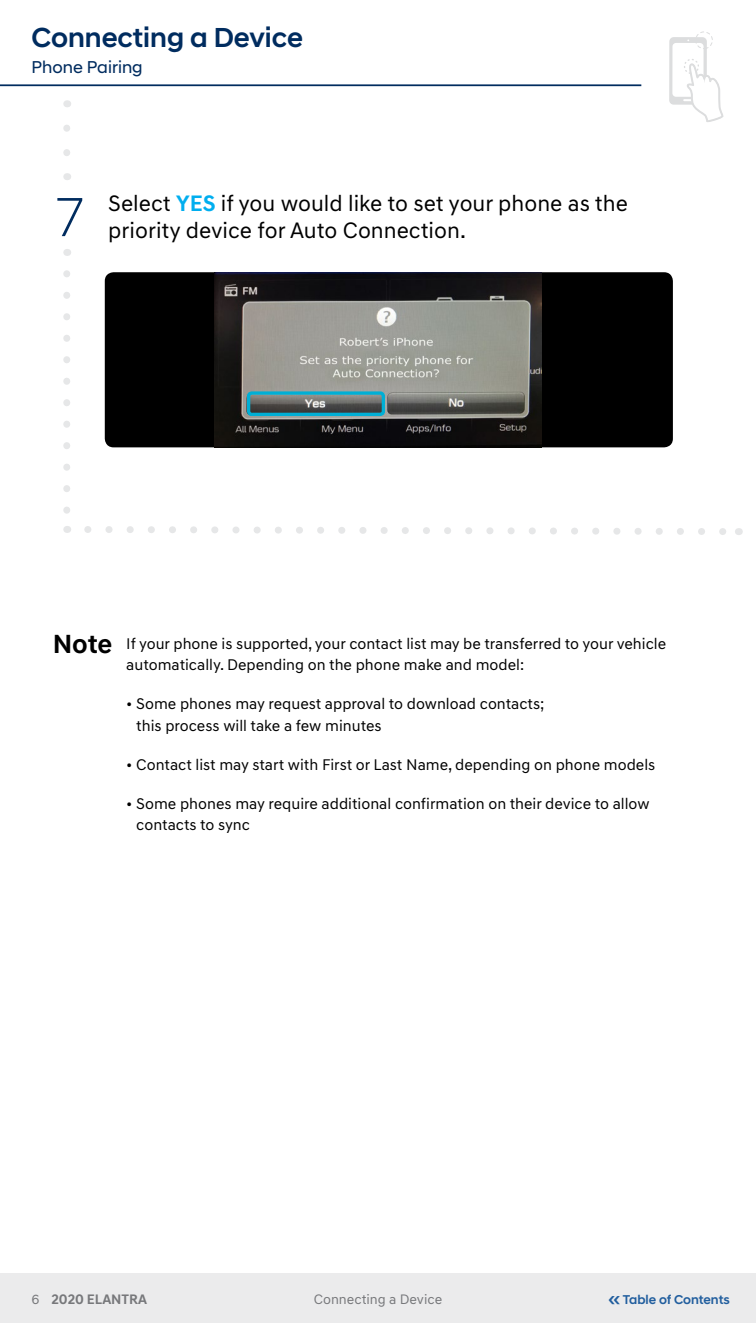
<style>
.page{position:relative;width:756px;height:1323px;background:#fff}
.page>*{position:absolute;margin:0;border:0;box-sizing:border-box;transform-origin:0 0}
.t1{font:300 56px "Hyundai Sans Head";color:#002c5f}
.t2{font:500 28px "Hyundai Sans Head";color:#002c5f}
.t3{font:22.75px/27.3px "Hyundai Sans Text";color:#000}
.t4{font:17.5px "Hyundai Sans Head";color:#002c5f}
.t5{font:15.75px/21.3px "Hyundai Sans Text";color:#000}
.t6{font:14px "Hyundai Sans Text";color:#77787b}
.t7{font:700 14px "Hyundai Sans Text";color:#77787b}
.t8{font:500 12.95px "Hyundai Sans Head";letter-spacing:-.005em;color:#215e9e}
.s1{font-weight:700;color:#00aeef}
.s2{font-weight:700;font-size:26.78px}
.s3{font-weight:400}
.s4{font-size:19.6px}
</style>
<div class="page">
<div style="left:0;top:1274px;width:756px;height:49px;background:#ebebec"></div>
<svg style="left:63px;top:128px;width:7px;height:28px"></svg>
<hr style="left:0;top:84px;width:641px;height:2px;background:#002c5f">
<svg style="left:669px;top:31px;width:55px;height:91px"></svg>
<svg style="left:63px;top:274px;width:7px;height:240px"></svg>
<svg style="left:84px;top:526px;width:655px;height:9px"></svg>
<div style="left:105px;top:272px;width:568px;height:175px;background:#000;border-radius:9px"></div>
<img style="left:215px;top:272px;width:326px;height:175px">
<div style="left:247px;top:391px;width:138px;height:25px;border:3px solid #00afd5;border-radius:3px"></div>
<h2 class="t2" style="left:32px;top:21px;width:273px">Connecting a Device</h2>
<p class="t4" style="left:32px;top:56px;width:113px">Phone Pairing</p>
<h1 class="t1" style="left:57px;top:184px;width:28px">7</h1>
<h3 class="t3" style="left:108px;top:190px;width:521px">Select <span class="s1">YES</span> if you would like to set your phone as the priority device for Auto Connection.</h3>
<p class="t5" style="left:126px;top:633px;width:541px;text-indent:-73px"><span class="s2">Note</span> If your phone is supported, your contact list may be transferred to your vehicle automatically. Depending on the phone make and model:</p>
<p class="t5" style="left:136px;top:693px;width:410px;text-indent:-10px">• Some phones may request approval to download contacts; this process will take a few minutes</p>
<p class="t5" style="left:126px;top:754px;width:531px">• Contact list may start with First or Last Name, depending on phone models</p>
<p class="t5" style="left:136px;top:793px;width:515px;text-indent:-10px">• Some phones may require additional confirmation on their device to allow contacts to sync</p>
<p class="t7" style="left:32px;top:1290px;width:117px"><span class="s3">6</span> 2020 ELANTRA</p>
<p class="t6" style="left:314px;top:1291px;width:130px">Connecting a Device</p>
<p class="t8" style="left:609px;top:1292px;width:123px"><span class="s4">«</span> Table of Contents</p>
</div>
